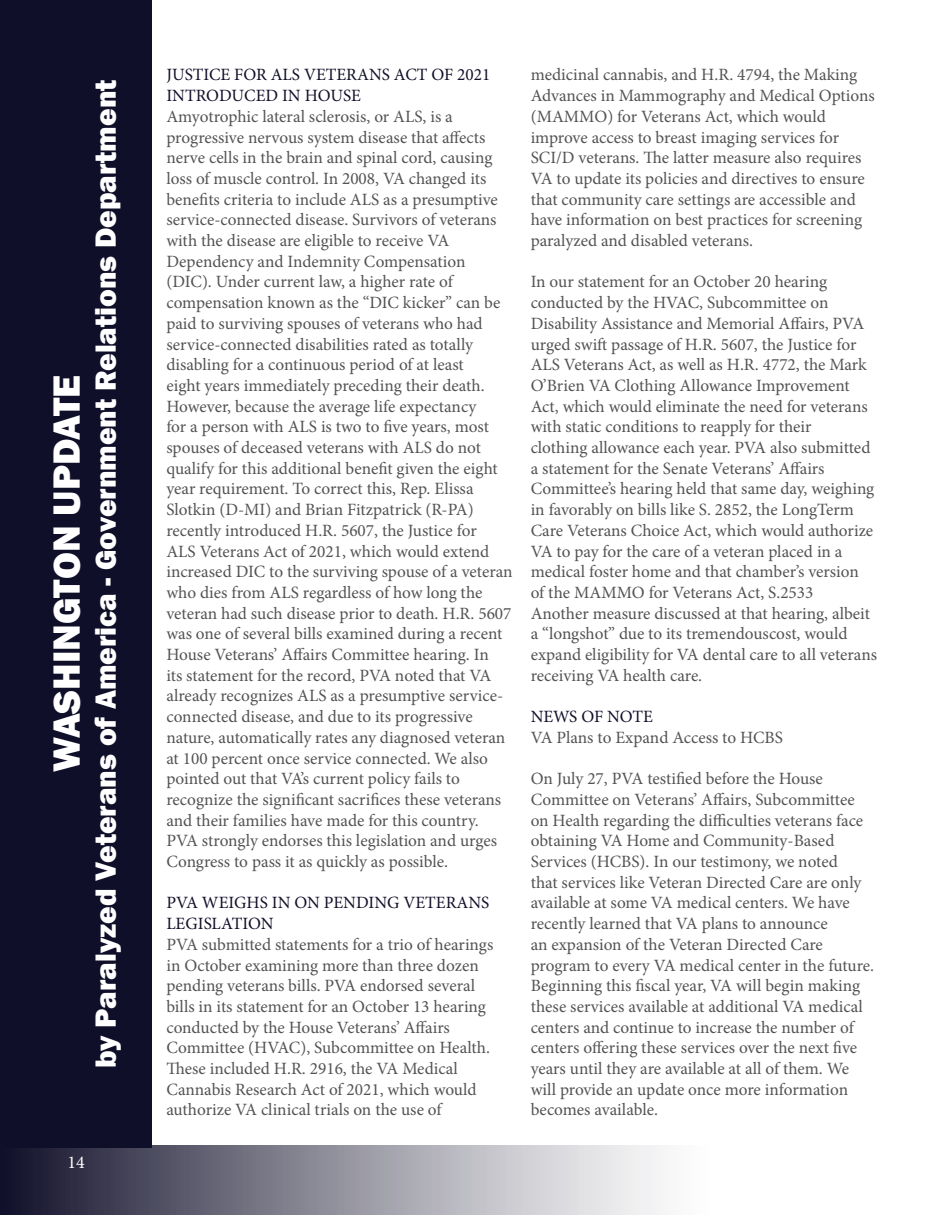
<style>
.page{position:relative;width:945px;height:1215px;background:#fff}
.page>*{position:absolute;margin:0;border:0;box-sizing:border-box;transform-origin:0 0}
.t1{font:800 39px "Franklin Gothic";color:#fff}
.t2{font:800 30px "Franklin Gothic";color:#fff}
.t3{font:18px "Minion Pro";color:#fff}
.t4{font:17.25px/20.7px "Minion Pro";color:#535353}
.t5{font:17.25px/20.7px "Minion Pro";color:#11102a}
</style>
<div class="page">
<div style="left:0;top:0;width:152px;height:1148px;background:#0f0f2a"></div>
<svg style="left:0;top:1145px;width:662px;height:70px"></svg>
<p class="t1" style="left:41px;top:772px;width:399px;rotate:-90deg">WASHINGTON UPDATE</p>
<p class="t2" style="left:86px;top:1068px;width:990px;rotate:-90deg">by Paralyzed Veterans of America - Government Relations Department</p>
<p class="t3" style="left:68px;top:1150px;width:19px">14</p>
<p class="t5" style="left:166px;top:65px;width:325px">JUSTICE FOR ALS VETERANS ACT OF 2021<br>INTRODUCED IN HOUSE</p>
<p class="t4" style="left:166px;top:106px;width:321px">Amyotrophic lateral sclerosis, or ALS, is a progressive nervous system disease that affects</p>
<p class="t4" style="left:166px;top:148px;width:348px">nerve cells in the brain and spinal cord, causing loss of muscle control. In 2008, VA changed its benefits criteria to include ALS as a presumptive service-connected disease. Survivors of veterans with the disease are eligible to receive VA Dependency and Indemnity Compensation (DIC). Under current law, a higher rate of compensation known as the “DIC kicker” can be paid to surviving spouses of veterans who had service-connected disabilities rated as totally disabling for a continuous period of at least<br>eight years immediately preceding their death.<br>However, because the average life expectancy<br>for a person with ALS is two to five years, most spouses of deceased veterans with ALS do not qualify for this additional benefit given the eight year requirement. To correct this, Rep. Elissa Slotkin (D-MI) and Brian Fitzpatrick (R-PA) recently introduced H.R. 5607, the Justice for<br>ALS Veterans Act of 2021, which would extend increased DIC to the surviving spouse of a veteran who dies from ALS regardless of how long the veteran had such disease prior to death. H.R. 5607 was one of several bills examined during a recent House Veterans’ Affairs Committee hearing. In<br>its statement for the record, PVA noted that VA already recognizes ALS as a presumptive service&shy;connected disease, and due to its progressive nature, automatically rates any diagnosed veteran at 100 percent once service connected. We also pointed out that VA’s current policy fails to recognize the significant sacrifices these veterans and their families have made for this country.<br>PVA strongly endorses this legislation and urges Congress to pass it as quickly as possible.</p>
<p class="t5" style="left:166px;top:893px;width:325px">PVA WEIGHS IN ON PENDING VETERANS<br>LEGISLATION</p>
<p class="t4" style="left:166px;top:934px;width:328px">PVA submitted statements for a trio of hearings in October examining more than three dozen pending veterans bills. PVA endorsed several bills in its statement for an October 13 hearing conducted by the House Veterans’ Affairs Committee (HVAC), Subcommittee on Health.<br>These included H.R. 2916, the VA Medical Cannabis Research Act of 2021, which would authorize VA clinical trials on the use of</p>
<p class="t4" style="left:531px;top:65px;width:346px">medicinal cannabis, and H.R. 4794, the Making Advances in Mammography and Medical Options (MAMMO) for Veterans Act, which would improve access to breast imaging services for SCI/D veterans. The latter measure also requires VA to update its policies and directives to ensure that community care settings are accessible and have information on best practices for screening paralyzed and disabled veterans.</p>
<p class="t4" style="left:531px;top:272px;width:348px">In our statement for an October 20 hearing conducted by the HVAC, Subcommittee on Disability Assistance and Memorial Affairs, PVA urged swift passage of H.R. 5607, the Justice for ALS Veterans Act, as well as H.R. 4772, the Mark O’Brien VA Clothing Allowance Improvement Act, which would eliminate the need for veterans with static conditions to reapply for their<br>clothing allowance each year. PVA also submitted a statement for the Senate Veterans’ Affairs Committee’s hearing held that same day, weighing in favorably on bills like S. 2852, the LongTerm Care Veterans Choice Act, which would authorize VA to pay for the care of a veteran placed in a medical foster home and that chamber’s version<br>of the MAMMO for Veterans Act, S.2533<br>Another measure discussed at that hearing, albeit a “longshot” due to its tremendouscost, would expand eligibility for VA dental care to all veterans receiving VA health care.</p>
<p class="t5" style="left:531px;top:706px;width:124px">NEWS OF NOTE</p>
<p class="t4" style="left:531px;top:727px;width:254px">VA Plans to Expand Access to HCBS</p>
<p class="t4" style="left:531px;top:769px;width:345px">On July 27, PVA testified before the House Committee on Veterans’ Affairs, Subcommittee on Health regarding the difficulties veterans face obtaining VA Home and Community-Based Services (HCBS). In our testimony, we noted<br>that services like Veteran Directed Care are only available at some VA medical centers. We have recently learned that VA plans to announce<br>an expansion of the Veteran Directed Care program to every VA medical center in the future.<br>Beginning this fiscal year, VA will begin making these services available at additional VA medical centers and continue to increase the number of centers offering these services over the next five years until they are available at all of them. We will provide an update once more information becomes available.</p>
</div>
